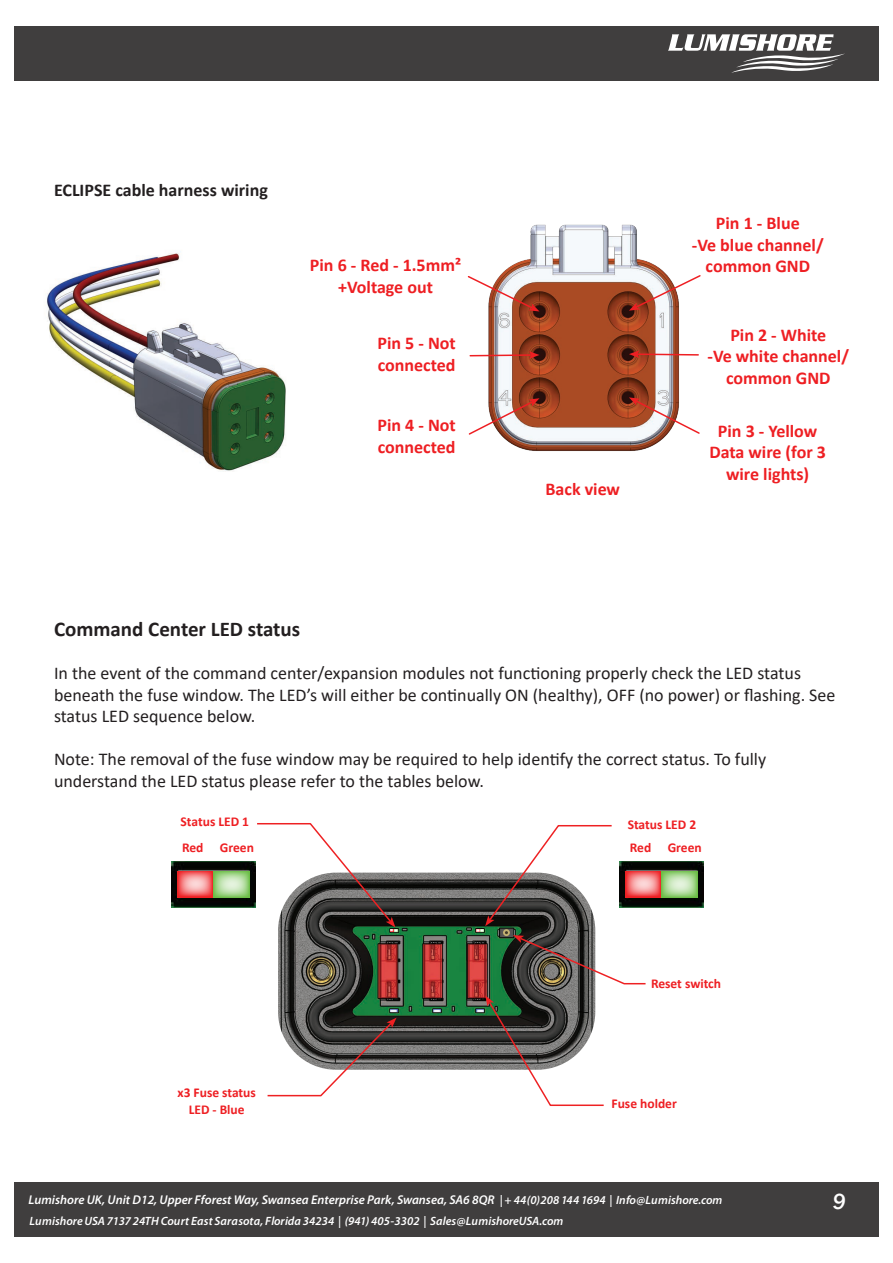
<style>
.page{position:relative;width:893px;height:1263px;background:#fff}
.page>*{position:absolute;margin:0;border:0;box-sizing:border-box;transform-origin:0 0}
.t1{font:italic 500 22.5px "Franklin Gothic";color:#fff}
.t2{font:700 21px "Calibri";color:#231f20}
.t3{font:18px/21.6px "Calibri";color:#231f20}
.t4{font:700 18px/21.6px "Calibri";color:#ee1f23;text-align:center}
.t5{font:700 18px "Calibri";color:#231f20}
.t6{font:700 13.5px/16.2px "Calibri";color:#ee1f23;text-align:center}
.t7{font:italic 600 12.75px "Myriad Pro";color:#fff}
.t8{font:italic 600 12px "Myriad Pro";color:#fff}
.s1{font-size:12px}
</style>
<div class="page">
<div style="left:14px;top:1183px;width:864px;height:54px;background:#403e3e"></div>
<div style="left:14px;top:26px;width:864px;height:54px;background:#403e3e"></div>
<svg style="left:668px;top:34px;width:177px;height:39px"></svg>
<img style="left:278px;top:873px;width:317px;height:197px">
<svg style="left:433px;top:1009px;width:8px;height:3px"></svg>
<svg style="left:257px;top:823px;width:141px;height:109px"></svg>
<svg style="left:267px;top:1009px;width:131px;height:88px"></svg>
<svg style="left:476px;top:995px;width:128px;height:111px"></svg>
<svg style="left:476px;top:825px;width:171px;height:160px"></svg>
<img style="left:172px;top:861px;width:84px;height:46px">
<svg style="left:178px;top:871px;width:36px;height:27px"></svg>
<svg style="left:214px;top:871px;width:36px;height:27px"></svg>
<img style="left:619px;top:861px;width:84px;height:46px">
<svg style="left:625px;top:871px;width:36px;height:27px"></svg>
<svg style="left:661px;top:871px;width:36px;height:27px"></svg>
<img style="left:47px;top:253px;width:239px;height:218px">
<img style="left:488px;top:224px;width:191px;height:227px">
<svg style="left:629px;top:274px;width:72px;height:37px"></svg>
<svg style="left:467px;top:275px;width:72px;height:36px"></svg>
<svg style="left:629px;top:350px;width:70px;height:8px"></svg>
<svg style="left:469px;top:351px;width:70px;height:8px"></svg>
<svg style="left:629px;top:397px;width:71px;height:38px"></svg>
<svg style="left:468px;top:398px;width:71px;height:38px"></svg>
<p class="t5" style="left:54px;top:178px;width:215px">ECLIPSE cable harness wiring</p>
<p class="t4" style="left:692px;top:212px;width:133px">Pin 1 - Blue<br>-Ve blue channel/</p>
<p class="t4" style="left:310px;top:254px;width:153px">Pin 6 - Red - 1.5mm²</p>
<p class="t4" style="left:706px;top:255px;width:106px">common GND</p>
<p class="t4" style="left:338px;top:276px;width:96px">+Voltage out</p>
<p class="t4" style="left:707px;top:324px;width:143px">Pin 2 - White<br>-Ve white channel/ common GND</p>
<p class="t4" style="left:377px;top:332px;width:80px;text-align:left">Pin 5 - Not connected</p>
<p class="t4" style="left:377px;top:414px;width:80px;text-align:left">Pin 4 - Not connected</p>
<p class="t4" style="left:545px;top:478px;width:76px">Back view</p>
<p class="t4" style="left:709px;top:420px;width:118px">Pin 3 - Yellow<br>Data wire (for 3 wire lights)</p>
<p class="t2" style="left:54px;top:614px;width:248px">Command Center LED status</p>
<p class="t3" style="left:54px;top:662px;width:783px">In the event of the command center/expansion modules not functioning properly check the LED status beneath the fuse window. The LED’s will either be continually ON (healthy), OFF (no power) or flashing. See status LED sequence below.</p>
<p class="t3" style="left:54px;top:748px;width:714px">Note: The removal of the fuse window may be required to help identify the correct status. To fully understand the LED status please refer to the tables below.</p>
<p class="t6" style="left:181px;top:813px;width:70px">Status LED 1</p>
<p class="t6" style="left:628px;top:816px;width:70px">Status LED 2</p>
<p class="t6" style="left:182px;top:839px;width:73px">Red Green</p>
<p class="t6" style="left:630px;top:839px;width:73px">Red Green</p>
<p class="t6" style="left:651px;top:975px;width:72px">Reset switch</p>
<p class="t6" style="left:177px;top:1085px;width:80px">x3 Fuse status<br>LED - Blue</p>
<p class="t6" style="left:611px;top:1095px;width:67px">Fuse holder</p>
<p class="t7" style="left:29px;top:1191px;width:695px">Lumishore UK, Unit D12, Upper Fforest Way, Swansea Enterprise Park, Swansea, SA6 8QR <span class="s1">| + 44(0)208 144 1694 | Info@Lumishore.com</span></p>
<p class="t8" style="left:30px;top:1213px;width:535px">LumishoreUSA 7137 24THCourt East Sarasota, Florida 34234 | (941) 405-3302 | Sales@LumishoreUSA.com</p>
<p class="t1" style="left:832px;top:1188px;width:15px">9</p>
</div>
